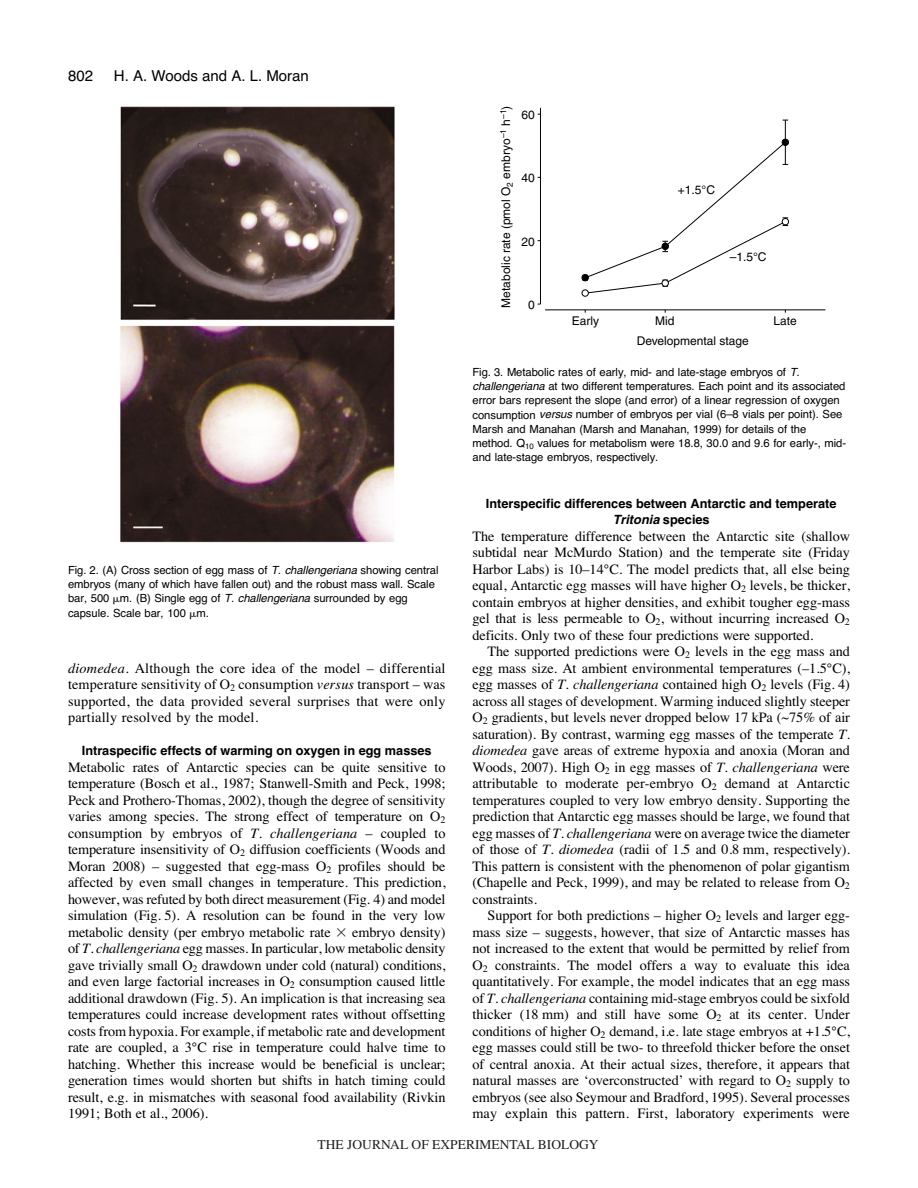
<style>
.page{position:relative;width:918px;height:1188px;background:#fff}
.page>*{position:absolute;margin:0;border:0;box-sizing:border-box;transform-origin:0 0}
.t1{font:15px "Helvetica";color:#000}
.t2{font:14.25px/16.5px "Times";letter-spacing:-.005em;color:#000;text-align:justify}
.t3{font:13.5px "Times";color:#231f20}
.t4{font:700 12.75px/16.5px "Helvetica";color:#000;text-align:center}
.t5{font:12px "Helvetica";color:#000}
.t6{font:11.25px/14.2px "Helvetica";letter-spacing:-.005em;color:#000}
.s1{color:#fff}
.s2{font-style:italic}
.s3{font-family:"Mathematical Pi One"}
</style>
<div class="page">
<img style="left:120px;top:106px;width:275px;height:437px">
<hr style="left:545px;top:309px;width:280px;height:1px;background:#000">
<hr style="left:540px;top:108px;width:1px;height:196px;background:#000">
<div style="left:782px;top:139px;width:7px;height:6px;background:#676767;border-radius:50%"></div>
<div style="left:782px;top:139px;width:7px;height:7px;border:1px solid #000;border-radius:50%"></div>
<div style="left:582px;top:290px;width:7px;height:7px;border:1px solid #000;border-radius:50%"></div>
<svg style="left:582px;top:120px;width:206px;height:176px"></svg>
<div style="left:782px;top:218px;width:7px;height:7px;background:#fff;border-radius:50%"></div>
<div style="left:782px;top:218px;width:7px;height:7px;border:1px solid #000;border-radius:50%"></div>
<p class="t1" style="left:68px;top:70px;width:27px">802</p>
<p class="t1" style="left:114px;top:70px;width:197px">H. A. Woods and A. L. Moran</p>
<p class="t6" style="left:68px;top:564px;width:372px">Fig.<span class="s1">·</span>2. (A) Cross section of egg mass of <span class="s2">T. challengeriana</span> showing central embryos (many of which have fallen out) and the robust mass wall. Scale bar, 500<span class="s1">·</span><span class="s3">-</span>m. (B) Single egg of <span class="s2">T. challengeriana</span> surrounded by egg capsule. Scale bar, 100<span class="s1">·</span><span class="s3">-</span>m.</p>
<p class="t2" style="left:68px;top:661px;width:379px"><span class="s2">diomedea</span>. Although the core idea of the model – differential temperature sensitivity of O<sub>2</sub> consumption <span class="s2">versus</span> transport – was supported, the data provided several surprises that were only partially resolved by the model.</p>
<p class="t4" style="left:82px;top:744px;width:351px">Intraspecific effects of warming on oxygen in egg masses</p>
<p class="t2" style="left:68px;top:760px;width:379px">Metabolic rates of Antarctic species can be quite sensitive to temperature (Bosch et al., 1987; Stanwell-Smith and Peck, 1998; Peck and Prothero-Thomas, 2002), though the degree of sensitivity varies among species. The strong effect of temperature on O<sub>2 </sub>consumption by embryos of <span class="s2">T. challengeriana</span> – coupled to temperature insensitivity of O<sub>2</sub> diffusion coefficients (Woods and Moran 2008) – suggested that egg-mass O<sub>2</sub> profiles should be affected by even small changes in temperature. This prediction, however, was refuted by both direct measurement (Fig.<span class="s1">·</span>4) and model simulation (Fig.<span class="s1">·</span>5). A resolution can be found in the very low metabolic density (per embryo metabolic rate</p>
<p class="t2" style="left:68px;top:925px;width:379px;text-indent:284px">embryo density) of <span class="s2">T. challengeriana</span> egg masses. In particular, low metabolic density gave trivially small O<sub>2</sub> drawdown under cold (natural) conditions, and even large factorial increases in O<sub>2</sub> consumption caused little additional drawdown (Fig.<span class="s1">·</span>5). An implication is that increasing sea temperatures could increase development rates without offsetting costs from hypoxia. For example, if metabolic rate and development rate are coupled, a 3°C rise in temperature could halve time to hatching. Whether this increase would be beneficial is unclear; generation times would shorten but shifts in hatch timing could result, e.g. in mismatches with seasonal food availability (Rivkin 1991; Both et al., 2006).</p>
<p class="t5" style="left:502px;top:308px;width:204px;rotate:-90deg">Metabolic rate (pmol O<sub>2</sub> embryo<sup>–1</sup> h<sup>–1</sup>)</p>
<p class="t5" style="left:521px;top:110px;width:15px">60</p>
<p class="t5" style="left:521px;top:174px;width:15px">40</p>
<p class="t5" style="left:521px;top:237px;width:15px">20</p>
<p class="t5" style="left:528px;top:300px;width:8px">0</p>
<p class="t5" style="left:678px;top:185px;width:39px">+1.5°C</p>
<p class="t5" style="left:730px;top:253px;width:38px">–1.5°C</p>
<p class="t5" style="left:572px;top:316px;width:29px">Early</p>
<p class="t5" style="left:655px;top:316px;width:21px">Mid</p>
<p class="t5" style="left:773px;top:316px;width:25px">Late</p>
<p class="t5" style="left:637px;top:336px;width:114px">Developmental stage</p>
<p class="t6" style="left:472px;top:366px;width:375px">Fig.<span class="s1">·</span>3. Metabolic rates of early, mid- and late-stage embryos of <span class="s2">T. challengeriana</span> at two different temperatures. Each point and its associated error bars represent the slope (and error) of a linear regression of oxygen consumption <span class="s2">versus</span> number of embryos per vial (6–8 vials per point). See Marsh and Manahan (Marsh and Manahan, 1999) for details of the method. Q<sub>10</sub> values for metabolism were 18.8, 30.0 and 9.6 for early-, mid&shy;and late-stage embryos, respectively.</p>
<p class="t4" style="left:486px;top:496px;width:352px">Interspecific differences between Antarctic and temperate<br><span class="s2">Tritonia</span> species</p>
<p class="t2" style="left:472px;top:529px;width:379px">The temperature difference between the Antarctic site (shallow subtidal near McMurdo Station) and the temperate site (Friday Harbor Labs) is 10–14°C. The model predicts that, all else being equal, Antarctic egg masses will have higher O<sub>2</sub> levels, be thicker, contain embryos at higher densities, and exhibit tougher egg-mass gel that is less permeable to O<sub>2</sub>, without incurring increased O<sub>2 </sub>deficits. Only two of these four predictions were supported.</p>
<p class="t2" style="left:472px;top:645px;width:379px;text-indent:15px">The supported predictions were O<sub>2</sub> levels in the egg mass and egg mass size. At ambient environmental temperatures (–1.5°C), egg masses of <span class="s2">T. challengeriana</span> contained high O<sub>2</sub> levels (Fig.<span class="s1">·</span>4) across all stages of development. Warming induced slightly steeper O<sub>2</sub> gradients, but levels never dropped below 17<span class="s1">·</span>kPa (~75% of air saturation). By contrast, warming egg masses of the temperate <span class="s2">T. diomedea</span> gave areas of extreme hypoxia and anoxia (Moran and Woods, 2007). High O<sub>2</sub> in egg masses of <span class="s2">T. challengeriana</span> were attributable to moderate per-embryo O<sub>2</sub> demand at Antarctic temperatures coupled to very low embryo density. Supporting the prediction that Antarctic egg masses should be large, we found that egg masses of <span class="s2">T. challengeriana</span> were on average twice the diameter of those of <span class="s2">T. diomedea</span> (radii of 1.5 and 0.8<span class="s1">·</span>mm, respectively).<br>This pattern is consistent with the phenomenon of polar gigantism (Chapelle and Peck, 1999), and may be related to release from O<sub>2 </sub>constraints.</p>
<p class="t2" style="left:472px;top:909px;width:379px;text-indent:15px">Support for both predictions – higher O<sub>2</sub> levels and larger egg&shy;mass size – suggests, however, that size of Antarctic masses has not increased to the extent that would be permitted by relief from O<sub>2</sub> constraints. The model offers a way to evaluate this idea quantitatively. For example, the model indicates that an egg mass of <span class="s2">T. challengeriana</span> containing mid-stage embryos could be sixfold thicker (18<span class="s1">·</span>mm) and still have some O<sub>2</sub> at its center. Under conditions of higher O<sub>2</sub> demand, i.e. late stage embryos at +1.5°C, egg masses could still be two- to threefold thicker before the onset of central anoxia. At their actual sizes, therefore, it appears that natural masses are ‘overconstructed’ with regard to O<sub>2</sub> supply to embryos (see also Seymour and Bradford, 1995). Several processes may explain this pattern. First, laboratory experiments were</p>
<p class="t3" style="left:318px;top:1137px;width:282px">THE JOURNAL OF EXPERIMENTAL BIOLOGY</p>
</div>
